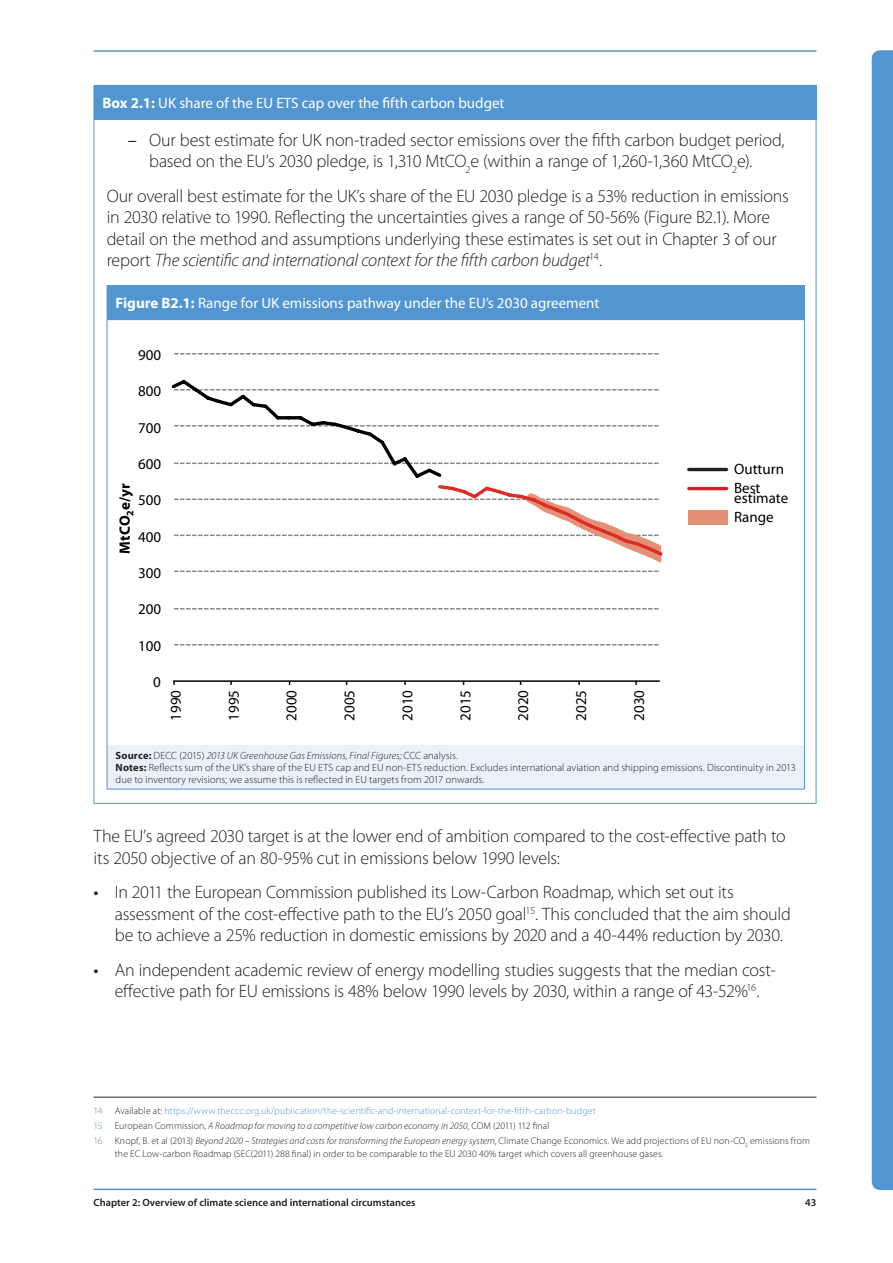
<style>
.page{position:relative;width:893px;height:1263px;background:#fff}
.page>*{position:absolute;margin:0;border:0;box-sizing:border-box;transform-origin:0 0}
._10_Main_body_text{font:300 18px/21.6px "Myriad Pro";letter-spacing:-.015em;color:#231f20}
.t1{font:15px "Myriad Pro";color:#fff}
.t2{font:15px/19px "Myriad Pro";color:#000001}
.t3{font:700 15px "Myriad Pro";color:#000001}
.t4{font:300 10.5px/12px "Myriad Pro";letter-spacing:.005em;color:#231f20}
.t5{font:600 10.5px "Myriad Pro";color:#231f20}
._50_Ch2_Footnote{font:300 9.75px/12.8px "Myriad Pro";letter-spacing:.01em;color:#231f20}
._50_Ch2_Footnote-2{font:300 9.75px "Myriad Pro";letter-spacing:.01em;color:#5296d1}
._50_Ch2_Footnote-3{font:italic 300 9.75px "Myriad Pro";letter-spacing:.01em;color:#231f20}
.s1{font-weight:700}
.s2{font-weight:400}
.s3{font-style:italic}
.s4{color:#231f20}
.s5{font-style:normal}
.s6{color:#5296d1}
</style>
<div class="page">
<hr style="left:94px;top:1188px;width:722px;height:2px;background:#5296d1">
<hr style="left:94px;top:50px;width:722px;height:2px;background:#5296d1">
<div style="left:872px;top:50px;width:21px;height:1140px;background:#5296d1"></div>
<div style="left:94px;top:85px;width:722px;height:34px;background:#5296d1"></div>
<hr style="left:94px;top:119px;width:722px;height:1px;background:#5296d1">
<hr style="left:94px;top:120px;width:1px;height:683px;background:#5296d1">
<hr style="left:816px;top:120px;width:1px;height:683px;background:#5296d1">
<hr style="left:94px;top:803px;width:722px;height:1px;background:#5296d1">
<hr style="left:816px;top:86px;width:1px;height:33px;background:#5296d1">
<div style="left:107px;top:286px;width:697px;height:34px;background:#5296d1"></div>
<div style="left:107px;top:745px;width:697px;height:44px;background:#ebf1f9"></div>
<hr style="left:107px;top:285px;width:698px;height:1px;background:#5296d1">
<hr style="left:804px;top:286px;width:1px;height:33px;background:#5296d1">
<hr style="left:107px;top:319px;width:698px;height:1px;background:#5296d1">
<hr style="left:107px;top:745px;width:1px;height:44px;background:#5296d1">
<hr style="left:804px;top:745px;width:1px;height:44px;background:#5296d1">
<hr style="left:107px;top:789px;width:698px;height:1px;background:#5296d1">
<hr style="left:107px;top:320px;width:1px;height:425px;background:#5296d1">
<hr style="left:804px;top:320px;width:1px;height:425px;background:#5296d1">
<svg style="left:174px;top:644px;width:485px;height:1px"></svg>
<svg style="left:174px;top:608px;width:485px;height:1px"></svg>
<svg style="left:174px;top:570px;width:485px;height:2px"></svg>
<svg style="left:174px;top:353px;width:485px;height:1px"></svg>
<hr style="left:173px;top:680px;width:487px;height:2px;background:#000001">
<hr style="left:689px;top:468px;width:38px;height:3px;background:#231f20">
<hr style="left:689px;top:487px;width:38px;height:3px;background:#cf2026">
<div style="left:688px;top:510px;width:39px;height:15px;background:#e49077"></div>
<svg style="left:171px;top:380px;width:492px;height:183px"></svg>
<hr style="left:94px;top:1097px;width:722px;height:1px;background:#231f20">
<p class="t1" style="left:102px;top:94px;width:404px"><span class="s1">Box 2.1:</span> UK share of the EU ETS cap over the fifth carbon budget</p>
<p class="_10_Main_body_text" style="left:149px;top:129px;width:637px;text-indent:-21px"><span class="s2">–</span> Our best estimate for UK non-traded sector emissions over the fifth carbon budget period, based on the EU’s 2030 pledge, is 1,310 MtCO<sub>2</sub>e (within a range of 1,260-1,360 MtCO<sub>2</sub>e).</p>
<p class="_10_Main_body_text" style="left:107px;top:185px;width:684px">Our overall best estimate for the UK’s share of the EU 2030 pledge is a 53% reduction in emissions in 2030 relative to 1990. Reflecting the uncertainties gives a range of 50-56% (Figure B2.1). More detail on the method and assumptions underlying these estimates is set out in Chapter 3 of our report <span class="s3">The scientific and international context for the fifth carbon budget</span><sup>14</sup>.</p>
<p class="t1" style="left:116px;top:294px;width:485px"><span class="s1">Figure B2.1:</span> Range for UK emissions pathway under the EU’s 2030 agreement</p>
<p class="t2" style="left:138px;top:345px;width:25px">900</p>
<p class="t2" style="left:138px;top:381px;width:25px">800</p>
<p class="t2" style="left:138px;top:418px;width:25px">700</p>
<p class="t2" style="left:138px;top:454px;width:25px">600</p>
<p class="t3" style="left:115px;top:554px;width:71px;rotate:-90deg">MtCO<sub>2</sub>e/yr</p>
<p class="t2" style="left:138px;top:490px;width:25px">500</p>
<p class="t2" style="left:138px;top:527px;width:25px">400</p>
<p class="t2" style="left:138px;top:563px;width:25px">300</p>
<p class="t2" style="left:138px;top:600px;width:25px">200</p>
<p class="t2" style="left:138px;top:636px;width:25px">100</p>
<p class="t2" style="left:153px;top:672px;width:9px">0</p>
<p class="t2" style="left:166px;top:721px;width:32px;rotate:-90deg">1990</p>
<p class="t2" style="left:224px;top:721px;width:32px;rotate:-90deg">1995</p>
<p class="t2" style="left:282px;top:721px;width:32px;rotate:-90deg">2000</p>
<p class="t2" style="left:340px;top:721px;width:32px;rotate:-90deg">2005</p>
<p class="t2" style="left:398px;top:721px;width:32px;rotate:-90deg">2010</p>
<p class="t2" style="left:456px;top:721px;width:32px;rotate:-90deg">2015</p>
<p class="t2" style="left:513px;top:721px;width:32px;rotate:-90deg">2020</p>
<p class="t2" style="left:571px;top:721px;width:32px;rotate:-90deg">2025</p>
<p class="t2" style="left:629px;top:721px;width:32px;rotate:-90deg">2030</p>
<p class="t2" style="left:734px;top:459px;width:52px">Outturn<br>Best</p>
<p class="t2" style="left:734px;top:507px;width:41px">Range</p>
<p class="t2" style="left:734px;top:488px;width:56px">estimate</p>
<p class="t4" style="left:116px;top:749px;width:682px"><span class="s1">Source:</span> DECC (2015) <span class="s3">2013 UK Greenhouse Gas Emissions, Final Figures;</span> CCC analysis.<br><span class="s1">Notes:</span> Reflects sum of the UK’s share of the EU ETS cap and EU non-ETS reduction. Excludes international aviation and shipping emissions. Discontinuity in 2013 due to inventory revisions; we assume this is reflected in EU targets from 2017 onwards.</p>
<p class="_10_Main_body_text" style="left:94px;top:825px;width:694px">The EU’s agreed 2030 target is at the lower end of ambition compared to the cost-effective path to its 2050 objective of an 80-95% cut in emissions below 1990 levels:</p>
<p class="_10_Main_body_text" style="left:115px;top:881px;width:678px;text-indent:-21px"><span class="s2">•</span> In 2011 the European Commission published its Low-Carbon Roadmap, which set out its assessment of the cost-effective path to the EU’s 2050 goal<sup>15</sup>. This concluded that the aim should be to achieve a 25% reduction in domestic emissions by 2020 and a 40-44% reduction by 2030.</p>
<p class="_10_Main_body_text" style="left:94px;top:958px;width:684px;text-align:center"><span class="s2">•</span> An independent academic review of energy modelling studies suggests that the median cost&shy;effective path for EU emissions is 48% below 1990 levels by 2030, within a range of 43-52%<sup>16</sup>.</p>
<p class="_50_Ch2_Footnote-2" style="left:94px;top:1105px;width:504px">14 <span class="s4">Available at:</span> https://www.theccc.org.uk/publication/the-scientific-and-international-context-for-the-fifth-carbon-budget</p>
<p class="_50_Ch2_Footnote-2" style="left:94px;top:1120px;width:10px">15</p>
<p class="_50_Ch2_Footnote-3" style="left:115px;top:1120px;width:436px"><span class="s5">European Commission,</span> A Roadmap for moving to a competitive low carbon economy in 2050<span class="s5">, COM (2011) 112 final</span></p>
<p class="_50_Ch2_Footnote" style="left:115px;top:1134px;width:697px;text-indent:-21px"><span class="s6">16</span> Knopf, B. et al (2013) <span class="s3">Beyond 2020 – Strategies and costs for transforming the European energy system</span>, Climate Change Economics. We add projections of EU non-CO<sub>2</sub> emissions from the EC Low-carbon Roadmap (SEC(2011) 288 final) in order to be comparable to the EU 2030 40% target which covers all greenhouse gases.</p>
<p class="t5" style="left:94px;top:1195px;width:324px">Chapter 2: Overview of climate science and international circumstances</p>
<p class="t5" style="left:805px;top:1195px;width:13px">43</p>
</div>
